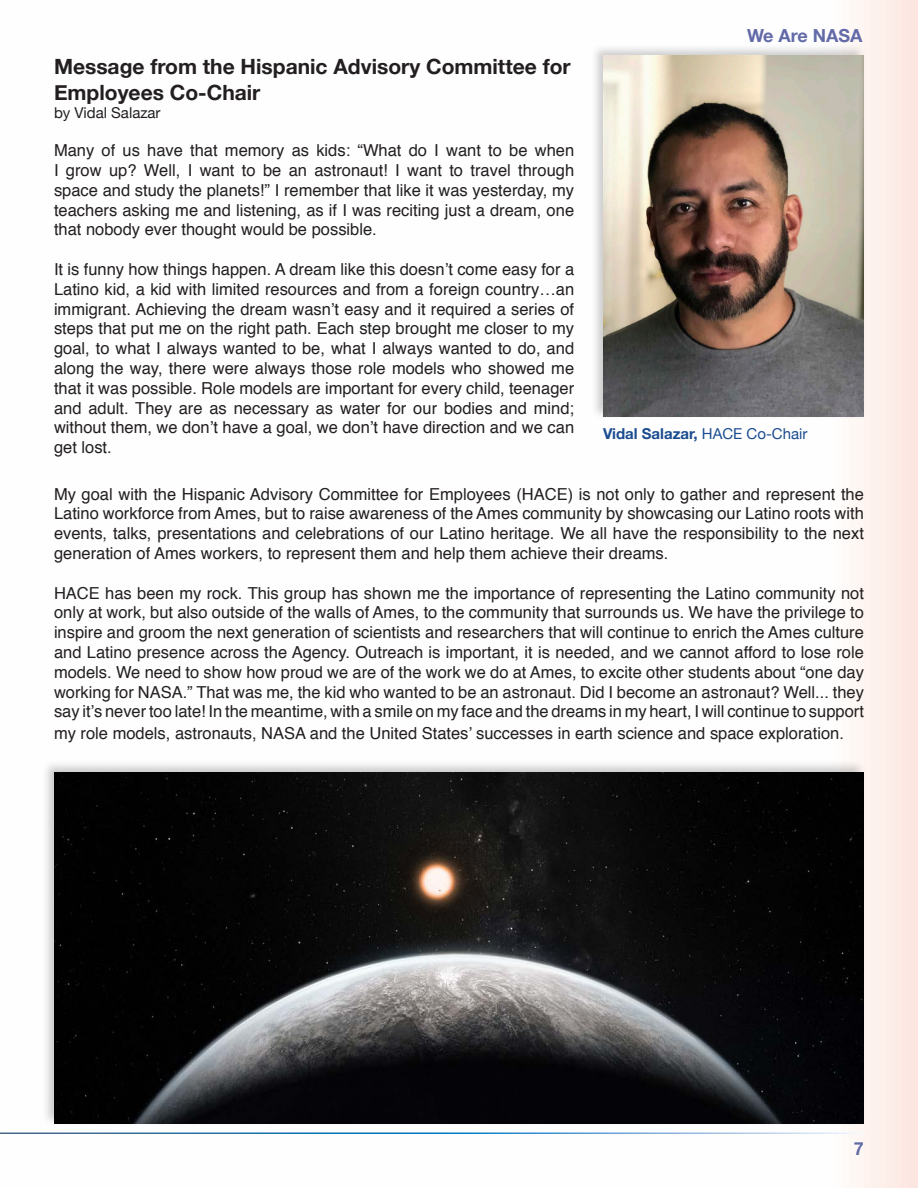
<style>
.page{position:relative;width:918px;height:1188px;background:#fff}
.page>*{position:absolute;margin:0;border:0;box-sizing:border-box;transform-origin:0 0}
.t1{font:700 21px/25.2px "Helvetica Neue";color:#231f20}
.t2{font:700 18px "Helvetica Neue";color:#636aa8}
.t3{font:16.5px/19.8px "Helvetica";color:#231f20;text-align:justify}
.t4{font:700 15px "Helvetica Neue";color:#1a4c90}
.t5{font:15px "Helvetica Neue";color:#231f20}
.s1{font-weight:400}
</style>
<div class="page">
<svg style="left:857px;top:0;width:61px;height:1188px;background:#fcece7"></svg>
<div style="left:590px;top:43px;width:278px;height:377px;background:#231f20;opacity:.23"></div>
<img style="left:603px;top:56px;width:261px;height:361px">
<div style="left:41px;top:759px;width:826px;height:368px;background:#231f20;opacity:.23"></div>
<img style="left:54px;top:772px;width:810px;height:352px">
<hr style="left:0;top:1132px;width:865px;height:2px;background:#fff">
<p class="t1" style="left:54px;top:55px;width:518px">Message from the Hispanic Advisory Committee for<br>Employees Co-Chair</p>
<p class="t5" style="left:54px;top:102px;width:108px">by Vidal Salazar</p>
<p class="t3" style="left:54px;top:141px;width:522px">Many of us have that memory as kids: “What do I want to be when I grow up? Well, I want to be an astronaut! I want to travel through space and study the planets!” I remember that like it was yesterday, my teachers asking me and listening, as if I was reciting just a dream, one that nobody ever thought would be possible.</p>
<p class="t3" style="left:54px;top:260px;width:522px">It is funny how things happen. A dream like this doesn’t come easy for a Latino kid, a kid with limited resources and from a foreign country…an immigrant. Achieving the dream wasn’t easy and it required a series of steps that put me on the right path. Each step brought me closer to my goal, to what I always wanted to be, what I always wanted to do, and along the way, there were always those role models who showed me that it was possible. Role models are important for every child, teenager and adult. They are as necessary as water for our bodies and mind; without them, we don’t have a goal, we don’t have direction and we can get lost.</p>
<p class="t2" style="left:747px;top:21px;width:117px">We Are NASA</p>
<p class="t4" style="left:603px;top:422px;width:206px">Vidal Salazar, <span class="s1">HACE Co-Chair</span></p>
<p class="t3" style="left:54px;top:484px;width:811px">My goal with the Hispanic Advisory Committee for Employees (HACE) is not only to gather and represent the Latino workforce from Ames, but to raise awareness of the Ames community by showcasing our Latino roots with events, talks, presentations and celebrations of our Latino heritage. We all have the responsibility to the next generation of Ames workers, to represent them and help them achieve their dreams.</p>
<p class="t3" style="left:54px;top:583px;width:811px">HACE has been my rock. This group has shown me the importance of representing the Latino community not only at work, but also outside of the walls of Ames, to the community that surrounds us. We have the privilege to inspire and groom the next generation of scientists and researchers that will continue to enrich the Ames culture and Latino presence across the Agency. Outreach is important, it is needed, and we cannot afford to lose role models. We need to show how proud we are of the work we do at Ames, to excite other students about “one day working for NASA.” That was me, the kid who wanted to be an astronaut. Did I become an astronaut? Well... they say it’s never too late! In the meantime, with a smile on my face and the dreams in my heart, I will continue to support</p>
<p class="t3" style="left:54px;top:724px;width:791px">my role models, astronauts, NASA and the United States’ successes in earth science and space exploration.</p>
<p class="t2" style="left:854px;top:1134px;width:12px">7</p>
</div>
